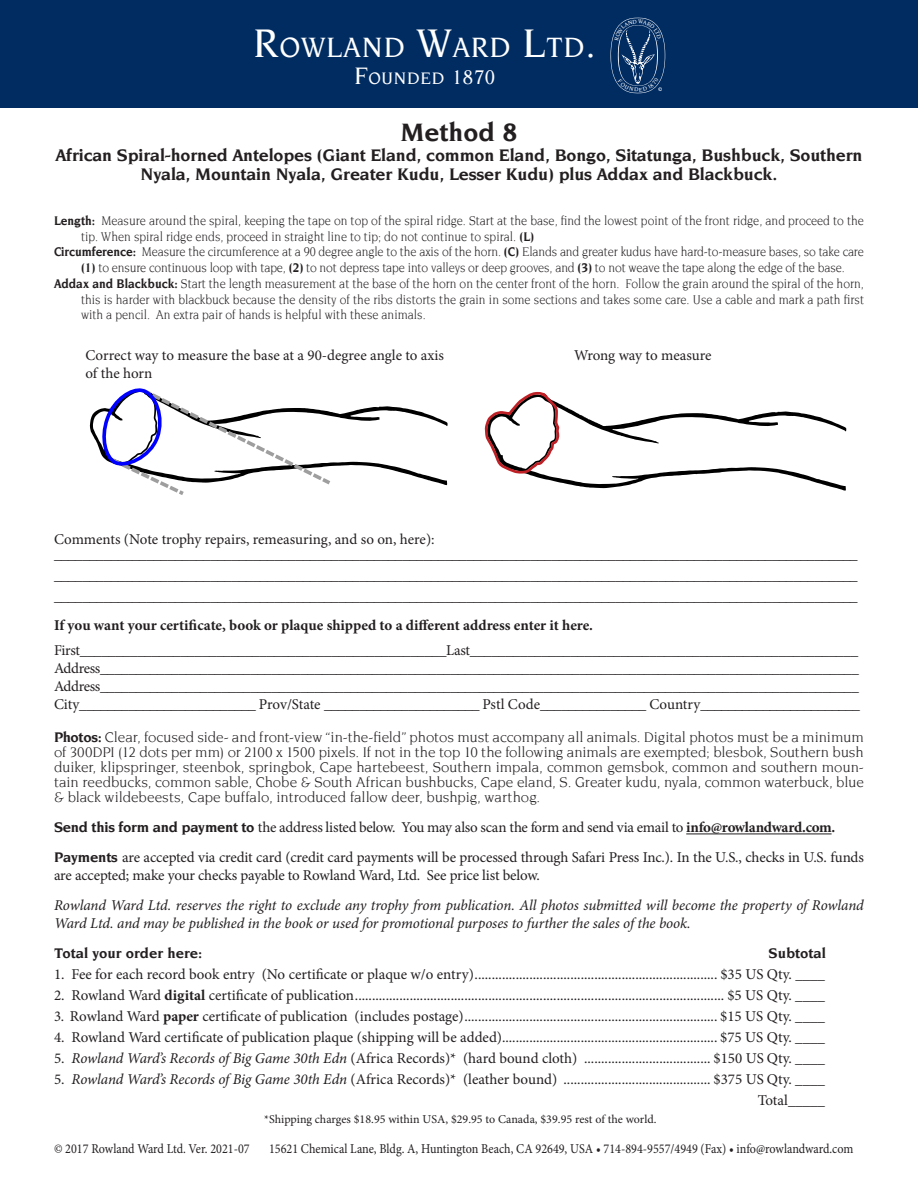
<style>
.page{position:relative;width:918px;height:1188px;background:#fff}
.page>*{position:absolute;margin:0;border:0;box-sizing:border-box;transform-origin:0 0}
.t1{font:500 30px "Novarese";letter-spacing:.03em;color:#fff}
.t2{font:700 27px "Novarese";color:#231f20}
.t3{font:700 18px/19.5px "Novarese";letter-spacing:-.01em;color:#231f20;text-align:center}
.t4{font:500 17.85px "Novarese";letter-spacing:.045em;color:#fff}
.t5{font:15px/21px "Minion Pro";letter-spacing:-.005em;color:#231f20}
.t6{font:15px/15px "Novarese";letter-spacing:-.005em;color:#231f20;text-align:justify}
.t7{font:15px "Minion Pro";letter-spacing:-.025em;color:#231f20}
.t8{font:italic 15px/18px "Minion Pro";letter-spacing:-.01em;color:#231f20}
.t9{font:700 15px "Minion Pro";letter-spacing:-.005em;color:#231f20}
.t10{font:700 15px "Novarese";color:#231f20}
.t11{font:13.5px/15.8px "Novarese";color:#231f20;scale:.9 1}
.t12{font:13.5px "Minion Pro";color:#231f20;scale:.9 1}
.t13{font:12px "Minion Pro";color:#231f20}
.s1{font-size:42.9px}
.s2{font-size:25.65px}
.s3{font-size:21.3px}
.s4{font-weight:700}
.s5{font-family:"Novarese";font-weight:700}
.s6{font-style:italic}
</style>
<div class="page">
<div style="left:0;top:0;width:918px;height:108px;background:#002c62"></div>
<hr style="left:686px;top:834px;width:146px;height:1px;background:#231f20">
<svg style="left:90px;top:388px;width:358px;height:107px"></svg>
<svg style="left:484px;top:391px;width:362px;height:100px"></svg>
<svg style="left:611px;top:18px;width:54px;height:75px"></svg>
<p class="t1" style="left:253px;top:34px;width:344px"><span class="s1">R</span>OWLAND <span class="s1">W</span>ARD <span class="s1">L</span>TD<span class="s1">.</span></p>
<p class="t4" style="left:354px;top:70px;width:143px"><span class="s2">F</span>OUNDED <span class="s3">1870</span></p>
<p class="t2" style="left:400px;top:120px;width:119px">Method 8</p>
<p class="t3" style="left:55px;top:146px;width:809px">African Spiral-horned Antelopes (Giant Eland, common Eland, Bongo, Sitatunga, Bushbuck, Southern<br>Nyala, Mountain Nyala, Greater Kudu, Lesser Kudu) plus Addax and Blackbuck.</p>
<p class="t11" style="left:81px;top:213px;width:871px;text-indent:-27px"><span class="s4">Length:</span> Measure around the spiral, keeping the tape on top of the spiral ridge. Start at the base, find the lowest point of the front ridge, and proceed to the tip. When spiral ridge ends, proceed in straight line to tip; do not continue to spiral. <span class="s4">(L)</span></p>
<p class="t11" style="left:54px;top:245px;width:901px;text-align:center"><span class="s4">Circumference:</span> Measure the circumference at a 90 degree angle to the axis of the horn. <span class="s4">(C)</span> Elands and greater kudus have hard-to-measure bases, so take care <span class="s4">(1)</span> to ensure continuous loop with tape, <span class="s4">(2)</span> to not depress tape into valleys or deep grooves, and <span class="s4">(3)</span> to not weave the tape along the edge of the base.</p>
<p class="t11" style="left:81px;top:276px;width:872px;text-align:justify;text-indent:-27px"><span class="s4">Addax and Blackbuck:</span> Start the length measurement at the base of the horn on the center front of the horn. Follow the grain around the spiral of the horn, this is harder with blackbuck because the density of the ribs distorts the grain in some sections and takes some care. Use a cable and mark a path first with a pencil. An extra pair of hands is helpful with these animals.</p>
<p class="t5" style="left:85px;top:345px;width:360px">Correct way to measure the base at a 90-degree angle to axis</p>
<p class="t5" style="left:574px;top:345px;width:139px">Wrong way to measure</p>
<p class="t5" style="left:85px;top:363px;width:68px">of the horn</p>
<p class="t5" style="left:54px;top:529px;width:382px">Comments (Note trophy repairs, remeasuring, and so on, here):</p>
<p class="t5" style="left:54px;top:544px;width:805px">_________________________________________________________________________________________________________________ _________________________________________________________________________________________________________________</p>
<p class="t5" style="left:54px;top:586px;width:805px">_________________________________________________________________________________________________________________</p>
<p class="t9" style="left:54px;top:615px;width:541px">If you want your certificate, book or plaque shipped to a different address enter it here.</p>
<p class="t7" style="left:54px;top:641px;width:806px">First___________________________________________________Last______________________________________________________</p>
<p class="t7" style="left:54px;top:659px;width:806px">Address__________________________________________________________________________________________________________</p>
<p class="t7" style="left:54px;top:677px;width:806px">Address__________________________________________________________________________________________________________</p>
<p class="t5" style="left:54px;top:694px;width:807px">City_________________________ Prov/State ______________________ Pstl Code_______________ Country_______________________</p>
<p class="t6" style="left:54px;top:731px;width:811px"><span class="s4">Photos:</span> Clear, focused side- and front-view “in-the-field” photos must accompany all animals. Digital photos must be a minimum of 300DPI (12 dots per mm) or 2100 x 1500 pixels. If not in the top 10 the following animals are exempted; blesbok, Southern bush duiker, klipspringer, steenbok, springbok, Cape hartebeest, Southern impala, common gemsbok, common and southern moun&shy;tain reedbucks, common sable, Chobe &amp; South African bushbucks, Cape eland, S. Greater kudu, nyala, common waterbuck, blue &amp; black wildebeests, Cape buffalo, introduced fallow deer, bushpig, warthog.</p>
<p class="t5" style="left:54px;top:817px;width:783px"><span class="s5">Send this form and payment to</span> the address listed below. You may also scan the form and send via email to <span class="s4">info@rowlandward.com.</span></p>
<p class="t5" style="left:54px;top:849px;width:811px;line-height:18px"><span class="s5">Payments</span> are accepted via credit card (credit card payments will be processed through Safari Press Inc.). In the U.S., checks in U.S. funds are accepted; make your checks payable to Rowland Ward, Ltd. See price list below.</p>
<p class="t8" style="left:54px;top:897px;width:811px">Rowland Ward Ltd. reserves the right to exclude any trophy from publication. All photos submitted will become the property of Rowland<br>Ward Ltd. and may be published in the book or used for promotional purposes to further the sales of the book.</p>
<p class="t10" style="left:54px;top:947px;width:150px">Total your order here:</p>
<p class="t10" style="left:769px;top:947px;width:59px">Subtotal</p>
<p class="t5" style="left:54px;top:964px;width:773px">1. Fee for each record book entry (No certificate or plaque w/o entry)....................................................................... $35 US Qty. ____</p>
<p class="t5" style="left:54px;top:985px;width:773px">2. Rowland Ward <span class="s4">digital</span> certificate of publication............................................................................................................ $5 US Qty. ____</p>
<p class="t5" style="left:54px;top:1006px;width:773px">3. Rowland Ward <span class="s4">paper</span> certificate of publication (includes postage).......................................................................... $15 US Qty. ____</p>
<p class="t5" style="left:54px;top:1027px;width:773px">4. Rowland Ward certificate of publication plaque (shipping will be added)............................................................... $75 US Qty. ____</p>
<p class="t5" style="left:54px;top:1048px;width:773px">5. <span class="s6">Rowland Ward’s Records of Big Game 30th Edn</span> (Africa Records)* (hard bound cloth) ..................................... $150 US Qty. ____</p>
<p class="t5" style="left:54px;top:1069px;width:773px">5. <span class="s6">Rowland Ward’s Records of Big Game 30th Edn</span> (Africa Records)* (leather bound) ........................................... $375 US Qty. ____</p>
<p class="t5" style="left:758px;top:1090px;width:69px">Total_____</p>
<p class="t13" style="left:264px;top:1112px;width:394px">*Shipping charges $18.95 within USA, $29.95 to Canada, $39.95 rest of the world.</p>
<p class="t12" style="left:54px;top:1140px;width:219px">© 2017 Rowland Ward Ltd. Ver. 2021-07</p>
<p class="t12" style="left:269px;top:1140px;width:651px">15621 Chemical Lane, Bldg. A, Huntington Beach, CA 92649, USA • 714-894-9557/4949 (Fax) • info@rowlandward.com</p>
</div>
